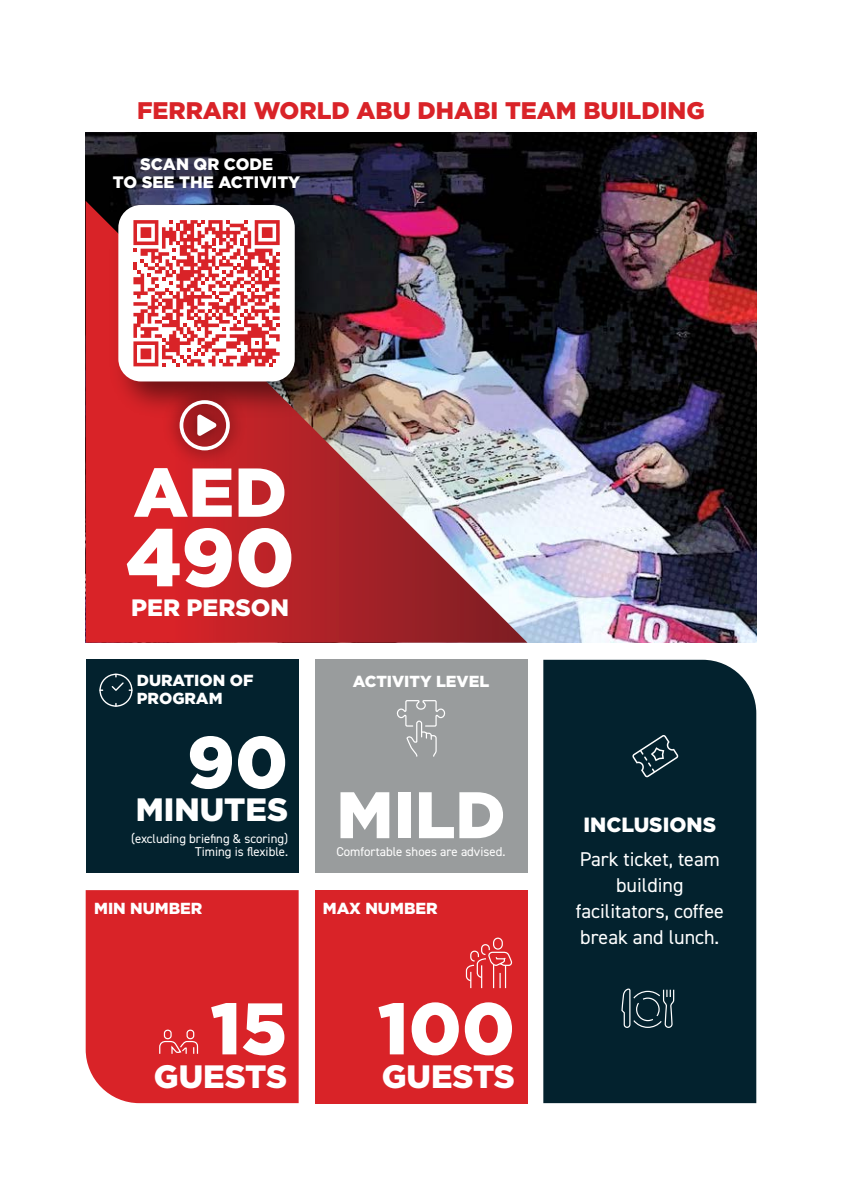
<style>
.page{position:relative;width:842px;height:1191px;background:#fff}
.page>*{position:absolute;margin:0;border:0;box-sizing:border-box;transform-origin:0 0}
.t1{font:900 81.6px "Gotham";color:#fff}
.t2{font:900 72.8px "Gotham";color:#fff}
.t3{font:900 69px "Gotham";color:#fff}
.t4{font:900 65.6px "Gotham";color:#fff}
.t5{font:900 32.4px "Gotham";color:#fff}
.t6{font:900 24px "Gotham";color:#d92328}
.t7{font:900 23.8px "Gotham";color:#fff}
.t8{font:900 20.6px "Gotham";color:#fff}
.t9{font:20px/25.8px "DIN2014";color:#fff;text-align:center}
.t10{font:900 16.6px/18.4px "Gotham";color:#fff;text-align:center}
.t11{font:900 16px/18.4px "Gotham";color:#fff}
.t12{font:12.8px/13px "DIN2014";color:#fff;text-align:right}
</style>
<div class="page">
<div style="left:543px;top:660px;width:213px;height:443px;background:#03222e"></div>
<img style="left:86px;top:132px;width:670px;height:510px">
<img style="left:86px;top:201px;width:441px;height:441px">
<div style="left:86px;top:660px;width:213px;height:212px;background:#03222e"></div>
<div style="left:86px;top:890px;width:213px;height:213px;background:#d92328"></div>
<div style="left:314px;top:660px;width:213px;height:212px;background:#999c9d"></div>
<div style="left:314px;top:890px;width:213px;height:213px;background:#d92328"></div>
<svg style="left:397px;top:700px;width:49px;height:57px"></svg>
<div style="left:493px;top:937px;width:10px;height:12px;border:1px solid #fff;border-radius:4px"></div>
<svg style="left:465px;top:943px;width:47px;height:45px"></svg>
<svg style="left:159px;top:1040px;width:40px;height:15px"></svg>
<div style="left:186px;top:1029px;width:8px;height:10px;border:1px solid #fff;border-radius:3px"></div>
<div style="left:164px;top:1029px;width:8px;height:10px;border:1px solid #fff;border-radius:3px"></div>
<svg style="left:99px;top:673px;width:33px;height:34px"></svg>
<svg style="left:632px;top:735px;width:46px;height:42px;background:#26414b"></svg>
<svg style="left:621px;top:988px;width:54px;height:40px;background:#2d4751"></svg>
<img style="left:97px;top:132px;width:247px;height:293px">
<div style="left:118px;top:205px;width:177px;height:176px;background:#fff;border-radius:23px"></div>
<img style="left:158px;top:381px;width:94px;height:91px">
<svg style="left:180px;top:400px;width:50px;height:50px"></svg>
<svg style="left:133px;top:220px;width:147px;height:146px"></svg>
<h3 class="t6" style="left:137px;top:94px;width:569px">FERRARI WORLD ABU DHABI TEAM BUILDING</h3>
<p class="t10" style="left:113px;top:155px;width:189px">SCAN QR CODE<br>TO SEE THE ACTIVITY</p>
<h3 class="t3" style="left:133px;top:445px;width:155px">AED</h3>
<h1 class="t1" style="left:126px;top:501px;width:171px">490</h1>
<h3 class="t7" style="left:131px;top:591px;width:159px">PER PERSON</h3>
<p class="t11" style="left:137px;top:671px;width:118px">DURATION OF<br>PROGRAM</p>
<h2 class="t2" style="left:187px;top:712px;width:103px">90</h2>
<h3 class="t5" style="left:136px;top:787px;width:154px">MINUTES</h3>
<p class="t12" style="left:131px;top:831px;width:159px">(excluding briefing &amp; scoring)<br>Timing is flexible.</p>
<p class="t11" style="left:353px;top:672px;width:138px">ACTIVITY LEVEL</p>
<h3 class="t4" style="left:336px;top:769px;width:171px">MILD</h3>
<p class="t12" style="left:336px;top:844px;width:170px">Comfortable shoes are advised.</p>
<p class="t11" style="left:94px;top:898px;width:110px">MIN NUMBER</p>
<p class="t11" style="left:323px;top:898px;width:116px">MAX NUMBER</p>
<h2 class="t2" style="left:211px;top:978px;width:78px">15</h2>
<h3 class="t5" style="left:154px;top:1053px;width:135px">GUESTS</h3>
<h2 class="t2" style="left:378px;top:978px;width:139px">100</h2>
<h3 class="t5" style="left:382px;top:1053px;width:135px">GUESTS</h3>
<h3 class="t8" style="left:583px;top:810px;width:134px">INCLUSIONS</h3>
<h3 class="t9" style="left:576px;top:846px;width:150px">Park ticket, team building facilitators, coffee break and lunch.</h3>
</div>
